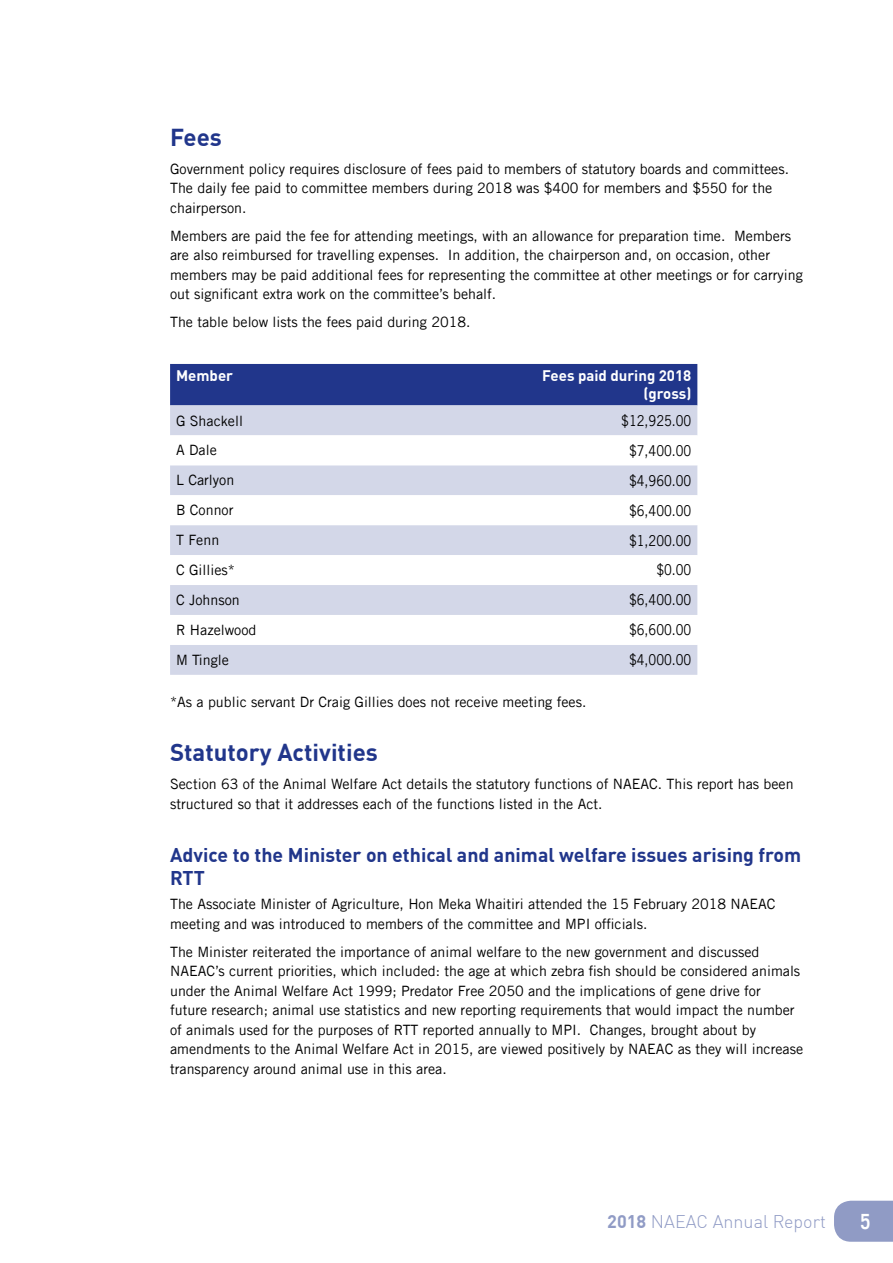
<style>
.page{position:relative;width:893px;height:1263px;background:#fff}
.page>*{position:absolute;margin:0;border:0;box-sizing:border-box;transform-origin:0 0}
.Heading_1{font:700 24px "DIN";color:#21368b}
.t1{font:700 21px "Trade Gothic LT Std";color:#fff;scale:.85 1}
.Heading_2{font:700 19.5px/23.4px "DIN";color:#21368b}
.t2{font:300 18px "DIN";color:#909bc5}
.body_text_tables{font:15px "Trade Gothic LT Std";color:#000;scale:.85 1}
.Table_Column_Heading{font:700 15px/18px "DIN";color:#fff;text-align:right}
.body_text{font:14.25px/19.5px "Trade Gothic LT Std";color:#000}
.s1{font-weight:700}
</style>
<div class="page">
<svg style="left:834px;top:1201px;width:59px;height:41px;background:#95a0c8"></svg>
<div style="left:170px;top:364px;width:527px;height:41px;background:#21368b"></div>
<div style="left:170px;top:405px;width:527px;height:270px;background:#d3d7e8"></div>
<svg style="left:170px;top:435px;width:527px;height:210px"></svg>
<p class="Heading_1" style="left:170px;top:122px;width:53px">Fees</p>
<p class="body_text" style="left:170px;top:159px;width:620px">Government policy requires disclosure of fees paid to members of statutory boards and committees.<br>The daily fee paid to committee members during 2018 was $400 for members and $550 for the chairperson.</p>
<p class="body_text" style="left:170px;top:226px;width:634px">Members are paid the fee for attending meetings, with an allowance for preparation time. Members are also reimbursed for travelling expenses. In addition, the chairperson and, on occasion, other members may be paid additional fees for representing the committee at other meetings or for carrying out significant extra work on the committee’s behalf.</p>
<p class="body_text" style="left:170px;top:312px;width:302px">The table below lists the fees paid during 2018.</p>
<p class="Table_Column_Heading" style="left:176px;top:367px;width:58px">Member</p>
<p class="Table_Column_Heading" style="left:542px;top:367px;width:151px">Fees paid during 2018 (gross)</p>
<p class="body_text" style="left:176px;top:410px;width:68px">G Shackell</p>
<p class="body_text_tables" style="left:621px;top:411px;width:84px">$12,925.00</p>
<p class="body_text" style="left:176px;top:440px;width:42px">A Dale</p>
<p class="body_text_tables" style="left:629px;top:441px;width:75px">$7,400.00</p>
<p class="body_text" style="left:176px;top:470px;width:60px">L Carlyon</p>
<p class="body_text_tables" style="left:629px;top:471px;width:75px">$4,960.00</p>
<p class="body_text" style="left:176px;top:500px;width:59px">B Connor</p>
<p class="body_text_tables" style="left:629px;top:501px;width:75px">$6,400.00</p>
<p class="body_text" style="left:176px;top:530px;width:45px">T Fenn</p>
<p class="body_text_tables" style="left:629px;top:531px;width:75px">$1,200.00</p>
<p class="body_text" style="left:176px;top:560px;width:60px">C Gillies*</p>
<p class="body_text_tables" style="left:656px;top:561px;width:43px">$0.00</p>
<p class="body_text" style="left:176px;top:590px;width:65px">C Johnson</p>
<p class="body_text_tables" style="left:629px;top:591px;width:75px">$6,400.00</p>
<p class="body_text" style="left:176px;top:620px;width:82px">R Hazelwood</p>
<p class="body_text_tables" style="left:629px;top:621px;width:75px">$6,600.00</p>
<p class="body_text" style="left:176px;top:650px;width:54px">M Tingle</p>
<p class="body_text_tables" style="left:629px;top:651px;width:75px">$4,000.00</p>
<p class="body_text" style="left:170px;top:692px;width:418px">*As a public servant Dr Craig Gillies does not receive meeting fees.</p>
<p class="Heading_1" style="left:170px;top:737px;width:209px">Statutory Activities</p>
<p class="body_text" style="left:170px;top:774px;width:625px">Section 63 of the Animal Welfare Act details the statutory functions of NAEAC. This report has been structured so that it addresses each of the functions listed in the Act.</p>
<p class="Heading_2" style="left:170px;top:843px;width:633px">Advice to the Minister on ethical and animal welfare issues arising from<br>RTT</p>
<p class="body_text" style="left:170px;top:894px;width:607px">The Associate Minister of Agriculture, Hon Meka Whaitiri attended the 15 February 2018 NAEAC meeting and was introduced to members of the committee and MPI officials.</p>
<p class="body_text" style="left:170px;top:942px;width:635px">The Minister reiterated the importance of animal welfare to the new government and discussed NAEAC’s current priorities, which included: the age at which zebra fish should be considered animals under the Animal Welfare Act 1999; Predator Free 2050 and the implications of gene drive for<br>future research; animal use statistics and new reporting requirements that would impact the number of animals used for the purposes of RTT reported annually to MPI. Changes, brought about by amendments to the Animal Welfare Act in 2015, are viewed positively by NAEAC as they will increase transparency around animal use in this area.</p>
<p class="t2" style="left:607px;top:1210px;width:220px"><span class="s1">2018</span> NAEAC Annual Report</p>
<h2 class="t1" style="left:860px;top:1208px;width:13px">5</h2>
</div>
